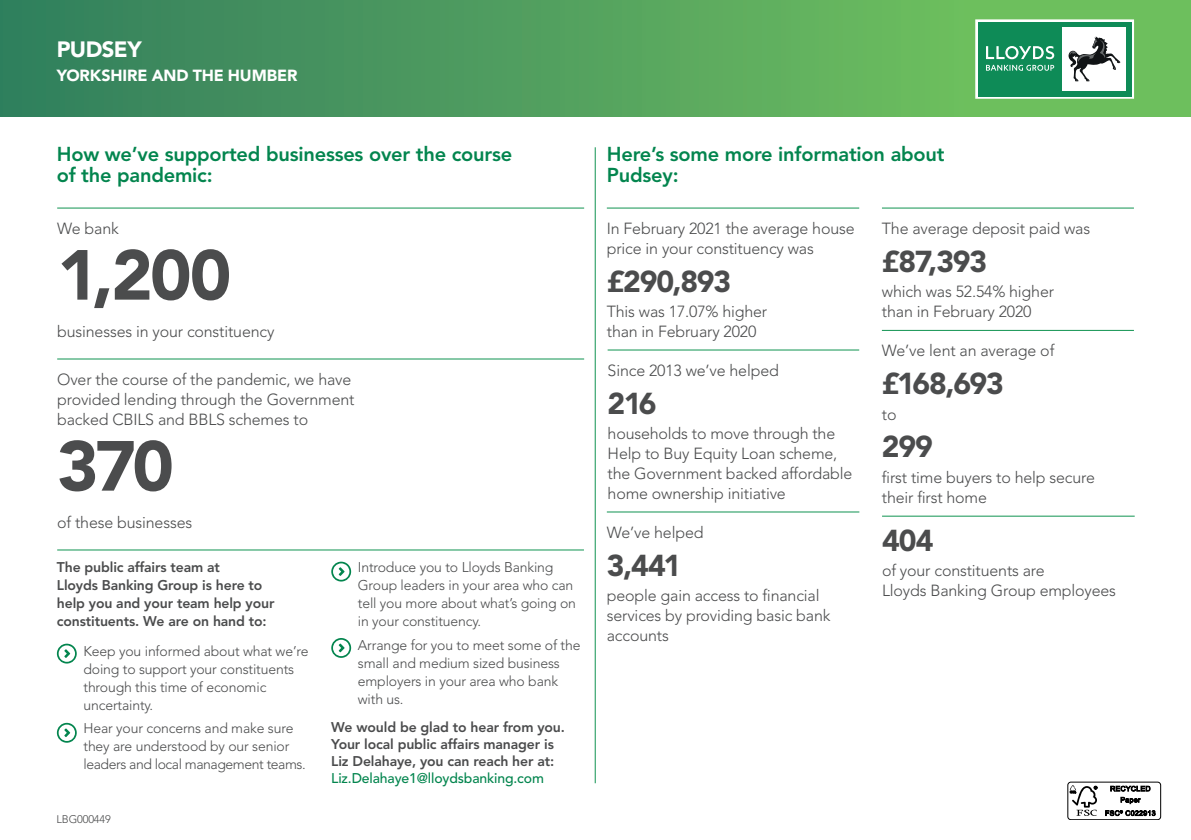
<style>
.page{position:relative;width:1191px;height:840px;background:#fff}
.page>*{position:absolute;margin:0;border:0;box-sizing:border-box;transform-origin:0 0}
.t1{font:900 70px "Avenir LT Std";letter-spacing:-.045em;color:#4b4c4d}
.t2{font:900 30px "Avenir LT Std";letter-spacing:-.045em;color:#4b4c4d}
.t3{font:900 22px "Avenir LT Std";letter-spacing:-.025em;color:#fff}
.t4{font:800 20px/21px "Avenir LT Std";letter-spacing:-.01em;color:#03854e}
.t5{font:300 16px/20px "Avenir LT Std";letter-spacing:-.01em;color:#4b4c4d}
.t6{font:900 16px "Avenir LT Std";letter-spacing:-.005em;color:#fff}
.t7{font:300 14px/18px "Avenir LT Std";letter-spacing:-.01em;color:#4b4c4d}
.t8{font:800 14px/18px "Avenir LT Std";letter-spacing:-.01em;color:#4b4c4d}
.t9{font:500 14px "Avenir LT Std";letter-spacing:-.01em;color:#03854e}
.t10{font:300 11px "Avenir LT Std";letter-spacing:-.01em;color:#4b4c4d}
</style>
<div class="page">
<div style="left:0;top:0;width:1191px;height:116px;background:linear-gradient(to right,#337f5e,#76c85e)"></div>
<svg style="left:975px;top:19px;width:159px;height:80px"></svg>
<div style="left:977px;top:22px;width:154px;height:74px;background:#0e8b57"></div>
<svg style="left:986px;top:46px;width:68px;height:25px"></svg>
<div style="left:1062px;top:27px;width:64px;height:64px;background:#fff"></div>
<svg style="left:1068px;top:36px;width:52px;height:45px"></svg>
<svg style="left:57px;top:643px;width:20px;height:20px"></svg>
<svg style="left:57px;top:722px;width:20px;height:20px"></svg>
<svg style="left:331px;top:561px;width:20px;height:20px"></svg>
<svg style="left:331px;top:638px;width:20px;height:19px"></svg>
<hr style="left:595px;top:147px;width:1px;height:635px;background:#109351">
<hr style="left:57px;top:549px;width:527px;height:1px;background:#109351">
<div style="left:1067px;top:781px;width:94px;height:38px;border:1px solid #000;border-radius:3px"></div>
<svg style="left:1069px;top:785px;width:28px;height:30px"></svg>
<svg style="left:1110px;top:785px;width:40px;height:18px"></svg>
<svg style="left:1105px;top:810px;width:50px;height:5px"></svg>
<hr style="left:57px;top:358px;width:527px;height:1px;background:#109351">
<hr style="left:57px;top:207px;width:527px;height:1px;background:#109351">
<hr style="left:882px;top:515px;width:252px;height:1px;background:#109351">
<hr style="left:882px;top:207px;width:252px;height:1px;background:#109351">
<hr style="left:607px;top:207px;width:252px;height:1px;background:#109351">
<hr style="left:607px;top:511px;width:252px;height:1px;background:#109351">
<hr style="left:607px;top:349px;width:252px;height:1px;background:#109351">
<hr style="left:882px;top:330px;width:252px;height:1px;background:#109351">
<h3 class="t3" style="left:57px;top:36px;width:87px">PUDSEY</h3>
<p class="t6" style="left:57px;top:65px;width:242px">YORKSHIRE AND THE HUMBER</p>
<p class="t4" style="left:57px;top:144px;width:457px">How we’ve supported businesses over the course of the pandemic:</p>
<p class="t5" style="left:57px;top:218px;width:63px">We bank</p>
<h1 class="t1" style="left:57px;top:233px;width:176px">1,200</h1>
<p class="t5" style="left:57px;top:321px;width:219px">businesses in your constituency</p>
<p class="t5" style="left:57px;top:369px;width:299px">Over the course of the pandemic, we have provided lending through the Government backed CBILS and BBLS schemes to</p>
<h1 class="t1" style="left:57px;top:423px;width:118px">370</h1>
<p class="t5" style="left:57px;top:512px;width:136px">of these businesses</p>
<p class="t8" style="left:57px;top:558px;width:219px">The public affairs team at<br>Lloyds Banking Group is here to help you and your team help your constituents. We are on hand to:</p>
<p class="t7" style="left:83px;top:641px;width:226px">Keep you informed about what we’re doing to support your constituents through this time of economic uncertainty.</p>
<p class="t7" style="left:83px;top:719px;width:224px">Hear your concerns and make sure they are understood by our senior leaders and local management teams.</p>
<p class="t10" style="left:56px;top:812px;width:56px">LBG000449</p>
<p class="t7" style="left:358px;top:558px;width:220px">Introduce you to Lloyds Banking<br>Group leaders in your area who can tell you more about what’s going on in your constituency.</p>
<p class="t7" style="left:358px;top:635px;width:224px">Arrange for you to meet some of the small and medium sized business employers in your area who bank with us.</p>
<p class="t8" style="left:331px;top:718px;width:235px;line-height:17px">We would be glad to hear from you.<br>Your local public affairs manager is<br>Liz Delahaye, you can reach her at:</p>
<p class="t9" style="left:331px;top:770px;width:214px">Liz.Delahaye1@lloydsbanking.com</p>
<p class="t4" style="left:607px;top:144px;width:339px">Here’s some more information about<br>Pudsey:</p>
<p class="t5" style="left:607px;top:218px;width:249px">In February 2021 the average house price in your constituency was</p>
<h2 class="t2" style="left:607px;top:263px;width:126px">£290,893</h2>
<p class="t5" style="left:607px;top:302px;width:162px">This was 17.07% higher than in February 2020</p>
<p class="t5" style="left:607px;top:360px;width:173px">Since 2013 we’ve helped</p>
<h2 class="t2" style="left:607px;top:385px;width:51px">216</h2>
<p class="t5" style="left:607px;top:423px;width:246px">households to move through the<br>Help to Buy Equity Loan scheme, the Government backed affordable home ownership initiative</p>
<p class="t5" style="left:607px;top:522px;width:98px">We’ve helped</p>
<h2 class="t2" style="left:607px;top:546px;width:76px">3,441</h2>
<p class="t5" style="left:607px;top:585px;width:225px">people gain access to financial services by providing basic bank accounts</p>
<p class="t5" style="left:882px;top:218px;width:210px">The average deposit paid was</p>
<h2 class="t2" style="left:882px;top:243px;width:107px">£87,393</h2>
<p class="t5" style="left:882px;top:282px;width:174px">which was 52.54% higher than in February 2020</p>
<p class="t5" style="left:882px;top:340px;width:174px">We’ve lent an average of</p>
<h2 class="t2" style="left:882px;top:365px;width:124px">£168,693</h2>
<p class="t5" style="left:882px;top:404px;width:16px">to</p>
<h2 class="t2" style="left:882px;top:428px;width:53px">299</h2>
<p class="t5" style="left:882px;top:467px;width:215px">first time buyers to help secure their first home</p>
<h2 class="t2" style="left:882px;top:521px;width:53px">404</h2>
<p class="t5" style="left:882px;top:560px;width:235px">of your constituents are<br>Lloyds Banking Group employees</p>
</div>
